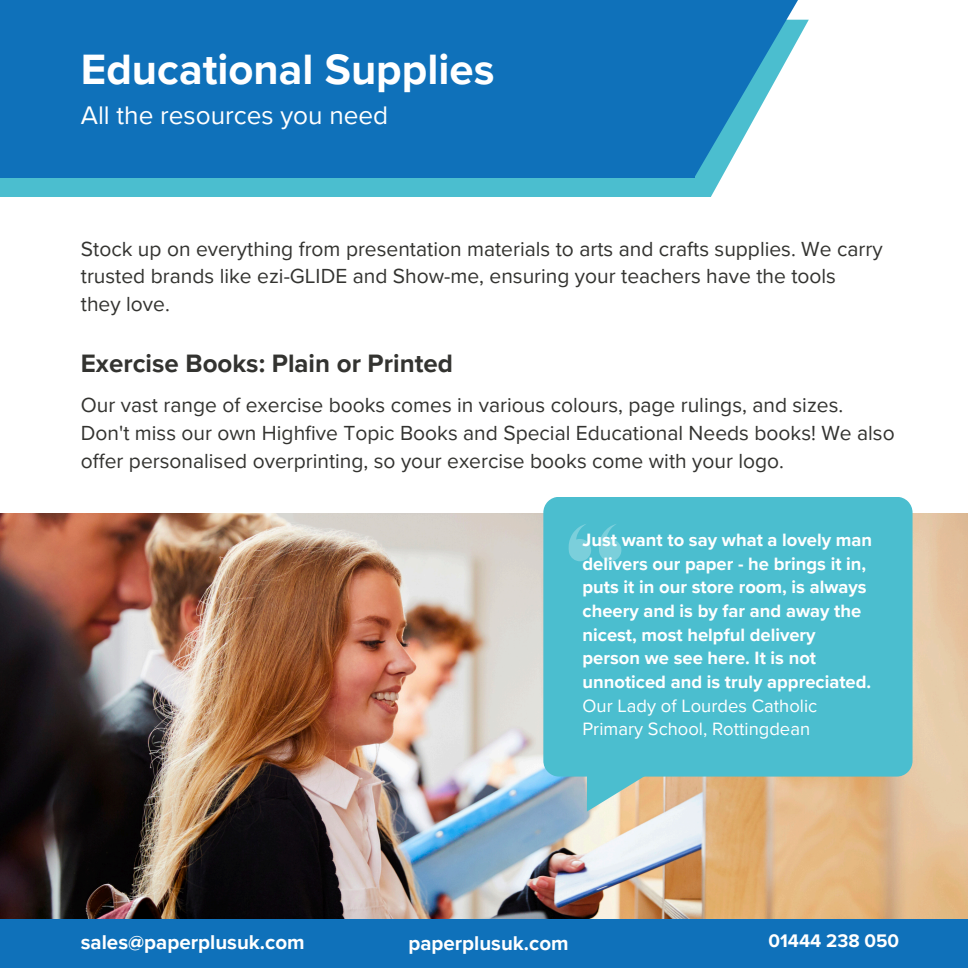
<style>
.page{position:relative;width:968px;height:968px;background:#fff}
.page>*{position:absolute;margin:0;border:0;box-sizing:border-box;transform-origin:0 0}
.t1{font:700 43.57px "Proxima Nova";color:#fff}
.t2{font:26.07px "Proxima Nova";color:#fff}
.t3{font:700 25.9px "Proxima Nova";color:#333330}
.t4{font:21px/27.7px "Proxima Nova";color:#333330}
.t5{font:700 20.47px "Proxima Nova";color:#fff}
.t6{font:700 18.72px "Proxima Nova";color:#fff}
.t7{font:700 18.38px/23.6px "Proxima Nova";color:#fff}
.t8{font:18.38px/23.6px "Proxima Nova";color:#fff}
</style>
<div class="page">
<img style="left:0;top:514px;width:967px;height:405px">
<div style="left:0;top:919px;width:967px;height:48px;background:#0f71ba"></div>
<div style="left:0;top:20px;width:710px;height:177px;background:#4bbecf"></div>
<div style="left:0;top:0;width:694px;height:178px;background:#0f71ba"></div>
<svg style="left:694px;top:0;width:114px;height:197px"></svg>
<svg style="left:553px;top:776px;width:174px;height:35px;background:#bbbeac"></svg>
<div style="left:543px;top:497px;width:369px;height:279px;background:#4bbecf"></div>
<svg style="left:568px;top:523px;width:23px;height:38px"></svg>
<svg style="left:598px;top:523px;width:23px;height:38px"></svg>
<p class="t1" style="left:81px;top:44px;width:415px">Educational Supplies</p>
<p class="t2" style="left:81px;top:100px;width:309px">All the resources you need</p>
<p class="t4" style="left:81px;top:235px;width:803px">Stock up on everything from presentation materials to arts and crafts supplies. We carry trusted brands like ezi-GLIDE and Show-me, ensuring your teachers have the tools<br>they love.</p>
<p class="t3" style="left:81px;top:348px;width:373px">Exercise Books: Plain or Printed</p>
<h3 class="t4" style="left:81px;top:392px;width:815px">Our vast range of exercise books comes in various colours, page rulings, and sizes.<br>Don't miss our own Highfive Topic Books and Special Educational Needs books! We also offer personalised overprinting, so your exercise books come with your logo.</h3>
<h4 class="t7" style="left:582px;top:528px;width:291px">Just want to say what a lovely man delivers our paper - he brings it in, puts it in our store room, is always cheery and is by far and away the nicest, most helpful delivery person we see here. It is not unnoticed and is truly appreciated.</h4>
<h1 class="t8" style="left:582px;top:694px;width:236px">Our Lady of Lourdes Catholic<br>Primary School, Rottingdean</h1>
<h4 class="t5" style="left:81px;top:929px;width:225px">sales@paperplusuk.com</h4>
<p class="t5" style="left:408px;top:930px;width:161px">paperplusuk.com</p>
<h3 class="t6" style="left:768px;top:929px;width:132px">01444 238 050</h3>
</div>
